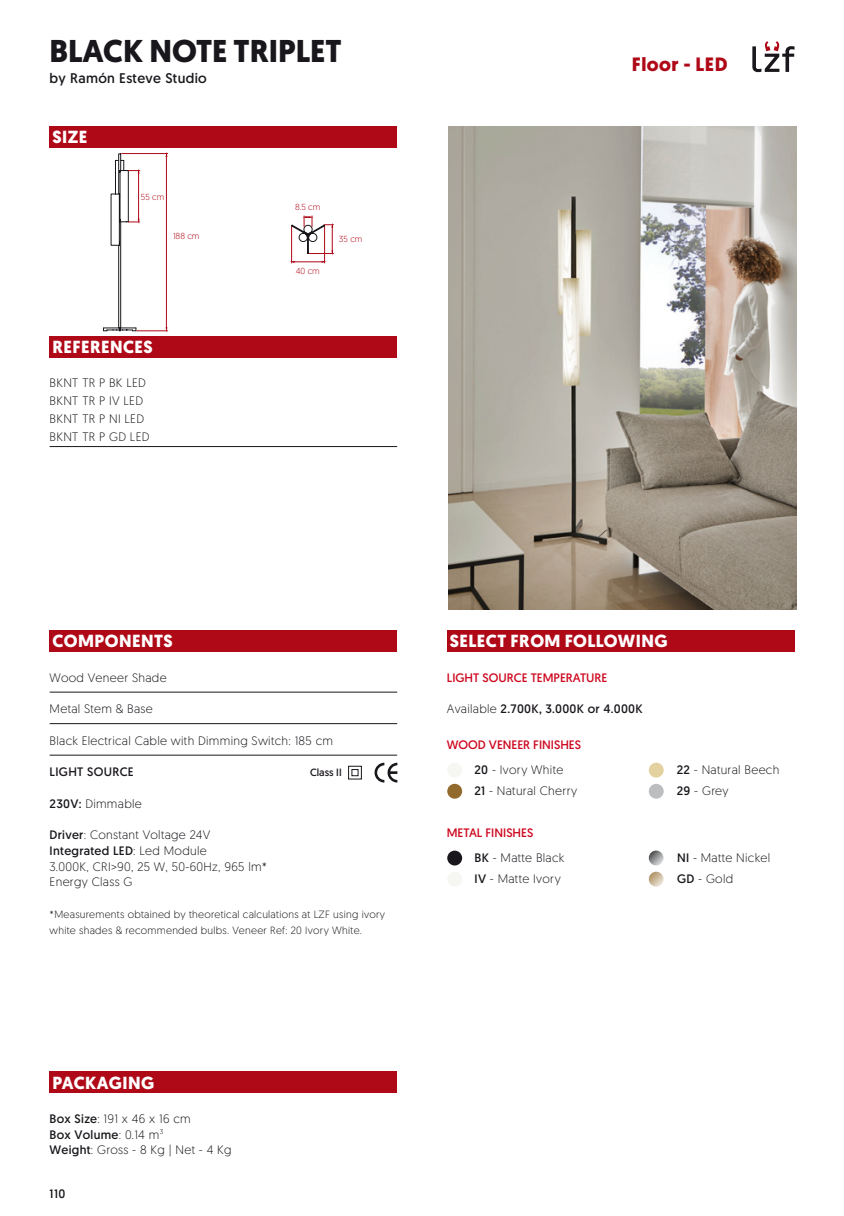
<style>
.page{position:relative;width:844px;height:1216px;background:#fff}
.page>*{position:absolute;margin:0;border:0;box-sizing:border-box;transform-origin:0 0}
.t1{font:700 31.5px "Geomanist";color:#1a171c}
.t2{font:700 19.25px "Geomanist";letter-spacing:.025em;color:#af0917}
.t3{font:700 17.5px "Geomanist";letter-spacing:.025em;color:#fff}
.t4{font:14px "Geomanist";letter-spacing:.025em;color:#1a171c}
.t5{font:300 12.25px/15.8px "Geomanist";letter-spacing:.025em;color:#1a171c}
.t6{font:12.25px "Geomanist";color:#cd071e}
.t7{font:12.25px "Geomanist";letter-spacing:.025em;color:#1a171c}
.t8{font:300 10.5px/15.8px "Geomanist";letter-spacing:.025em;color:#1a171c}
.t9{font:10.5px "Geomanist";color:#1a171c}
.t10{font:300 8.75px "Geomanist";color:#af0917}
.s1{font-weight:400}
.s2{font-weight:300}
</style>
<div class="page">
<div style="left:446px;top:630px;width:348px;height:21px;background:#af0917"></div>
<div style="left:50px;top:126px;width:347px;height:21px;background:#af0917"></div>
<div style="left:50px;top:336px;width:347px;height:21px;background:#af0917"></div>
<div style="left:50px;top:1071px;width:347px;height:21px;background:#af0917"></div>
<div style="left:50px;top:630px;width:347px;height:21px;background:#af0917"></div>
<svg style="left:752px;top:41px;width:42px;height:31px"></svg>
<img style="left:448px;top:126px;width:347px;height:483px">
<svg style="left:103px;top:154px;width:37px;height:177px"></svg>
<hr style="left:166px;top:156px;width:1px;height:172px;background:#af0917">
<hr style="left:137px;top:330px;width:31px;height:1px;background:#af0917">
<hr style="left:122px;top:153px;width:46px;height:1px;background:#af0917">
<hr style="left:291px;top:226px;width:1px;height:37px;background:#af0917">
<hr style="left:324px;top:226px;width:1px;height:37px;background:#af0917">
<svg style="left:292px;top:261px;width:32px;height:1px"></svg>
<svg style="left:291px;top:216px;width:42px;height:38px"></svg>
<hr style="left:50px;top:691px;width:347px;height:1px;background:#1a171c">
<hr style="left:50px;top:723px;width:347px;height:1px;background:#1a171c">
<hr style="left:50px;top:754px;width:347px;height:1px;background:#1a171c">
<div style="left:348px;top:765px;width:14px;height:14px;border:1px solid #1a171c"></div>
<div style="left:351px;top:769px;width:7px;height:7px;border:1px solid #1a171c"></div>
<svg style="left:374px;top:762px;width:23px;height:20px"></svg>
<hr style="left:50px;top:446px;width:347px;height:1px;background:#1a171c">
<div style="left:447px;top:762px;width:15px;height:15px;background:#f6f6f3;border-radius:50%"></div>
<div style="left:447px;top:783px;width:15px;height:15px;background:#936a2d;border-radius:50%"></div>
<div style="left:648px;top:762px;width:15px;height:15px;background:#e4d1a0;border-radius:50%"></div>
<div style="left:648px;top:783px;width:15px;height:15px;background:#bcbdbf;border-radius:50%"></div>
<div style="left:447px;top:850px;width:15px;height:15px;background:#1a171c;border-radius:50%"></div>
<div style="left:447px;top:871px;width:15px;height:15px;background:#f6f6f3;border-radius:50%"></div>
<svg style="left:648px;top:871px;width:15px;height:15px"></svg>
<svg style="left:648px;top:850px;width:15px;height:15px"></svg>
<h1 class="t1" style="left:50px;top:30px;width:293px">BLACK NOTE TRIPLET</h1>
<p class="t4" style="left:50px;top:69px;width:159px">by Ramón Esteve Studio</p>
<h3 class="t3" style="left:52px;top:125px;width:36px">SIZE</h3>
<p class="t10" style="left:141px;top:192px;width:25px">55 cm</p>
<p class="t10" style="left:295px;top:202px;width:27px">8.5 cm</p>
<p class="t10" style="left:173px;top:230px;width:28px">188 cm</p>
<p class="t10" style="left:339px;top:233px;width:25px">35 cm</p>
<p class="t10" style="left:296px;top:265px;width:25px">40 cm</p>
<h3 class="t3" style="left:52px;top:335px;width:102px">REFERENCES</h3>
<p class="t5" style="left:50px;top:373px;width:101px;line-height:18px">BKNT TR P BK LED<br>BKNT TR P IV LED<br>BKNT TR P NI LED<br>BKNT TR P GD LED</p>
<h2 class="t2" style="left:631px;top:51px;width:97px">Floor - LED</h2>
<h3 class="t3" style="left:52px;top:629px;width:122px">COMPONENTS</h3>
<p class="t5" style="left:50px;top:669px;width:118px">Wood Veneer Shade</p>
<p class="t5" style="left:50px;top:700px;width:105px">Metal Stem &amp; Base</p>
<p class="t5" style="left:50px;top:732px;width:285px">Black Electrical Cable with Dimming Switch: 185 cm</p>
<p class="t7" style="left:50px;top:763px;width:86px">LIGHT SOURCE</p>
<p class="t5" style="left:50px;top:795px;width:94px"><span class="s1">230V:</span> Dimmable</p>
<p class="t5" style="left:50px;top:826px;width:219px"><span class="s1">Driver</span>: Constant Voltage 24V<br><span class="s1">Integrated LED</span>: Led Module<br>3.000K, CRI&gt;90, 25 W, 50-60Hz, 965 lm*<br>Energy Class G</p>
<p class="t8" style="left:50px;top:906px;width:337px">*Measurements obtained by theoretical calculations at LZF using ivory white shades &amp; recommended bulbs. Veneer Ref: 20 Ivory White.</p>
<p class="t9" style="left:310px;top:765px;width:33px">Class II</p>
<h3 class="t3" style="left:52px;top:1070px;width:103px">PACKAGING</h3>
<p class="t5" style="left:50px;top:1110px;width:183px"><span class="s1">Box Size</span>: 191 x 46 x 16 cm<br><span class="s1">Box Volume</span>: 0.14 m<sup>3<br></sup><span class="s1">Weight</span>: Gross - 8 Kg | Net - 4 Kg</p>
<p class="t7" style="left:50px;top:1185px;width:17px">110</p>
<h3 class="t3" style="left:449px;top:629px;width:219px">SELECT FROM FOLLOWING</h3>
<p class="t6" style="left:446px;top:669px;width:162px">LIGHT SOURCE TEMPERATURE</p>
<p class="t7" style="left:446px;top:700px;width:197px"><span class="s2">Available</span> 2.700K, 3.000K or 4.000K</p>
<p class="t6" style="left:446px;top:737px;width:136px">WOOD VENEER FINISHES</p>
<p class="t5" style="left:474px;top:758px;width:104px;line-height:21px"><span class="s1">20</span> - Ivory White<br><span class="s1">21</span> - Natural Cherry</p>
<p class="t5" style="left:676px;top:758px;width:104px;line-height:21px"><span class="s1">22</span> - Natural Beech<br><span class="s1">29</span> - Grey</p>
<p class="t6" style="left:446px;top:824px;width:88px">METAL FINISHES</p>
<p class="t5" style="left:474px;top:846px;width:91px;line-height:21px"><span class="s1">BK</span> - Matte Black<br><span class="s1">IV</span> - Matte Ivory</p>
<p class="t5" style="left:677px;top:846px;width:95px;line-height:21px"><span class="s1">NI</span> - Matte Nickel<br><span class="s1">GD</span> - Gold</p>
</div>
